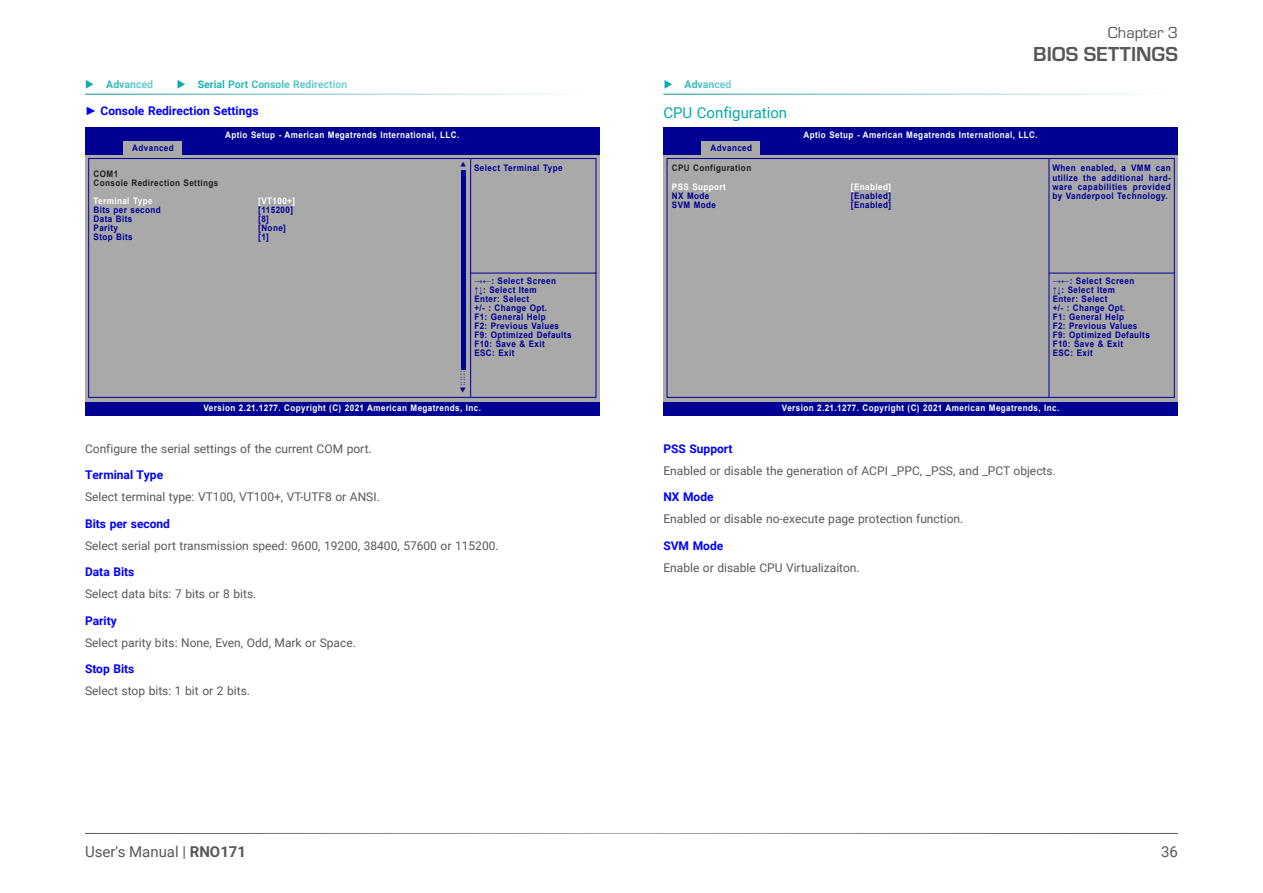
<style>
.page{position:relative;width:1263px;height:893px;background:#fff}
.page>*{position:absolute;margin:0;border:0;box-sizing:border-box;transform-origin:0 0}
.t1{font:700 21px "Eurostile";color:#57585a}
.t2{font:16.5px "Eurostile";color:#57585a}
.t3{font:15px "Roboto";color:#57585a}
.Heading_3{font:15px "Roboto";color:#00aaad}
.Body_Text{font:12px "Roboto";color:#57585a}
.BIOS_Item{font:700 12px "Roboto";color:#00f}
.t4{font:700 10.5px "Roboto";color:#00aaad}
.t5{font:700 9px/9px "Arial";letter-spacing:.05em;color:#000093;text-align:justify;scale:.9 1}
.t6{font:700 9px "Arial";letter-spacing:.05em;color:#fff;scale:.9 1}
.t7{font:700 9px "Arial";letter-spacing:.05em;color:#231f20;scale:.9 1}
.t8{font:9px "Times New Roman";color:#000093}
.s1{font-family:"Tahoma"}
.s2{font-weight:700}
</style>
<div class="page">
<hr style="left:85px;top:833px;width:1093px;height:1px;background:#57585a">
<div style="left:85px;top:141px;width:515px;height:264px;background:#aaa9aa"></div>
<div style="left:85px;top:128px;width:514px;height:13px;background:#000093"></div>
<div style="left:85px;top:141px;width:515px;height:14px;background:#000093"></div>
<div style="left:85px;top:402px;width:514px;height:13px;background:#000093"></div>
<div style="left:88px;top:158px;width:508px;height:240px;border:1px solid #000093"></div>
<hr style="left:470px;top:159px;width:1px;height:239px;background:#000093">
<hr style="left:470px;top:273px;width:126px;height:1px;background:#000093">
<div style="left:123px;top:141px;width:59px;height:14px;background:#aaa9aa"></div>
<div style="left:461px;top:170px;width:5px;height:200px;background:#000093"></div>
<hr style="left:85px;top:94px;width:515px;height:1px;background:#2e9aa0">
<div style="left:663px;top:141px;width:515px;height:264px;background:#aaa9aa"></div>
<div style="left:664px;top:128px;width:514px;height:13px;background:#000093"></div>
<div style="left:663px;top:141px;width:515px;height:14px;background:#000093"></div>
<div style="left:664px;top:402px;width:514px;height:13px;background:#000093"></div>
<div style="left:666px;top:158px;width:509px;height:240px;border:1px solid #000093"></div>
<hr style="left:1048px;top:159px;width:1px;height:239px;background:#000093">
<hr style="left:1049px;top:273px;width:126px;height:1px;background:#000093">
<div style="left:702px;top:141px;width:58px;height:14px;background:#aaa9aa"></div>
<hr style="left:663px;top:94px;width:515px;height:1px;background:#2e9aa0">
<p class="t2" style="left:1108px;top:22px;width:72px">Chapter 3</p>
<p class="t1" style="left:1033px;top:39px;width:146px">BIOS SETTINGS</p>
<p class="t4" style="left:106px;top:76px;width:48px">Advanced</p>
<p class="t4" style="left:198px;top:76px;width:151px">Serial Port Console Redirection</p>
<p class="t4" style="left:685px;top:76px;width:48px">Advanced</p>
<p class="BIOS_Item" style="left:85px;top:102px;width:175px"><span class="s1">►</span> Console Redirection Settings</p>
<p class="Heading_3" style="left:663px;top:102px;width:125px">CPU Configuration</p>
<p class="t6" style="left:225px;top:129px;width:262px">Aptio Setup - American Megatrends International, LLC.</p>
<p class="t6" style="left:804px;top:129px;width:262px">Aptio Setup - American Megatrends International, LLC.</p>
<p class="t5" style="left:132px;top:144px;width:48px">Advanced</p>
<p class="t5" style="left:711px;top:144px;width:48px">Advanced</p>
<p class="t7" style="left:94px;top:167px;width:29px">COM1</p>
<p class="t7" style="left:94px;top:176px;width:140px">Console Redirection Settings</p>
<p class="t6" style="left:94px;top:194px;width:67px">Terminal Type</p>
<p class="t5" style="left:94px;top:205px;width:76px">Bits per second</p>
<p class="t5" style="left:94px;top:214px;width:45px">Data Bits</p>
<p class="t5" style="left:94px;top:223px;width:29px">Parity</p>
<p class="t5" style="left:94px;top:232px;width:45px">Stop Bits</p>
<p class="t6" style="left:258px;top:194px;width:42px">[VT100+]</p>
<p class="t5" style="left:258px;top:205px;width:40px">[115200]</p>
<p class="t5" style="left:258px;top:214px;width:13px">[8]</p>
<p class="t5" style="left:258px;top:223px;width:32px">[None]</p>
<p class="t5" style="left:258px;top:232px;width:13px">[1]</p>
<p class="t5" style="left:474px;top:164px;width:100px">Select Terminal Type</p>
<p class="t7" style="left:672px;top:162px;width:90px">CPU Configuration</p>
<p class="t6" style="left:672px;top:180px;width:62px">PSS Support</p>
<p class="t5" style="left:672px;top:191px;width:43px">NX Mode</p>
<p class="t5" style="left:672px;top:200px;width:51px">SVM Mode</p>
<p class="t6" style="left:851px;top:180px;width:46px">[Enabled]</p>
<p class="t5" style="left:851px;top:191px;width:46px">[Enabled]</p>
<p class="t5" style="left:851px;top:200px;width:46px">[Enabled]</p>
<p class="t5" style="left:1052px;top:164px;width:133px">When enabled, a VMM can utilize the additional hard&shy;ware capabilities provided by Vanderpool Technology.</p>
<p class="t5" style="left:474px;top:277px;width:92px">→←: Select Screen</p>
<p class="t5" style="left:474px;top:286px;width:71px">↑↓: Select Item</p>
<p class="t5" style="left:474px;top:295px;width:62px">Enter: Select</p>
<p class="t5" style="left:474px;top:304px;width:82px">+/- : Change Opt.</p>
<p class="t5" style="left:474px;top:313px;width:81px">F1: General Help</p>
<p class="t5" style="left:474px;top:322px;width:96px">F2: Previous Values</p>
<p class="t5" style="left:474px;top:331px;width:109px">F9: Optimized Defaults</p>
<p class="t5" style="left:474px;top:340px;width:80px">F10: Save &amp; Exit</p>
<p class="t5" style="left:474px;top:349px;width:46px">ESC: Exit</p>
<p class="t5" style="left:1053px;top:277px;width:92px">→←: Select Screen</p>
<p class="t5" style="left:1053px;top:286px;width:71px">↑↓: Select Item</p>
<p class="t5" style="left:1053px;top:295px;width:62px">Enter: Select</p>
<p class="t5" style="left:1053px;top:304px;width:82px">+/- : Change Opt.</p>
<p class="t5" style="left:1053px;top:313px;width:81px">F1: General Help</p>
<p class="t5" style="left:1053px;top:322px;width:96px">F2: Previous Values</p>
<p class="t5" style="left:1053px;top:331px;width:109px">F9: Optimized Defaults</p>
<p class="t5" style="left:1053px;top:340px;width:80px">F10: Save &amp; Exit</p>
<p class="t5" style="left:1053px;top:349px;width:46px">ESC: Exit</p>
<p class="t8" style="left:470px;top:370px;width:17px;rotate:90deg">::::::</p>
<p class="t6" style="left:204px;top:402px;width:310px">Version 2.21.1277. Copyright (C) 2021 American Megatrends, Inc.</p>
<p class="t6" style="left:782px;top:402px;width:310px">Version 2.21.1277. Copyright (C) 2021 American Megatrends, Inc.</p>
<p class="Body_Text" style="left:85px;top:440px;width:288px">Configure the serial settings of the current COM port.</p>
<p class="BIOS_Item" style="left:85px;top:466px;width:80px">Terminal Type</p>
<p class="Body_Text" style="left:85px;top:488px;width:296px">Select terminal type: VT100, VT100+, VT-UTF8 or ANSI.</p>
<p class="BIOS_Item" style="left:85px;top:515px;width:87px">Bits per second</p>
<p class="Body_Text" style="left:85px;top:537px;width:415px">Select serial port transmission speed: 9600, 19200, 38400, 57600 or 115200.</p>
<p class="BIOS_Item" style="left:85px;top:563px;width:51px">Data Bits</p>
<p class="Body_Text" style="left:85px;top:585px;width:173px">Select data bits: 7 bits or 8 bits.</p>
<p class="BIOS_Item" style="left:85px;top:612px;width:33px">Parity</p>
<p class="Body_Text" style="left:85px;top:634px;width:272px">Select parity bits: None, Even, Odd, Mark or Space.</p>
<p class="BIOS_Item" style="left:85px;top:660px;width:51px">Stop Bits</p>
<p class="Body_Text" style="left:85px;top:682px;width:166px">Select stop bits: 1 bit or 2 bits.</p>
<p class="BIOS_Item" style="left:663px;top:440px;width:71px">PSS Support</p>
<p class="Body_Text" style="left:663px;top:462px;width:394px">Enabled or disable the generation of ACPI _PPC, _PSS, and _PCT objects.</p>
<p class="BIOS_Item" style="left:663px;top:488px;width:52px">NX Mode</p>
<p class="Body_Text" style="left:663px;top:510px;width:301px">Enabled or disable no-execute page protection function.</p>
<p class="BIOS_Item" style="left:663px;top:537px;width:61px">SVM Mode</p>
<p class="Body_Text" style="left:663px;top:559px;width:198px">Enable or disable CPU Virtualizaiton.</p>
<p class="t3" style="left:85px;top:841px;width:163px">User's Manual | <span class="s2">RNO171</span></p>
<p class="t3" style="left:1161px;top:841px;width:18px">36</p>
</div>
